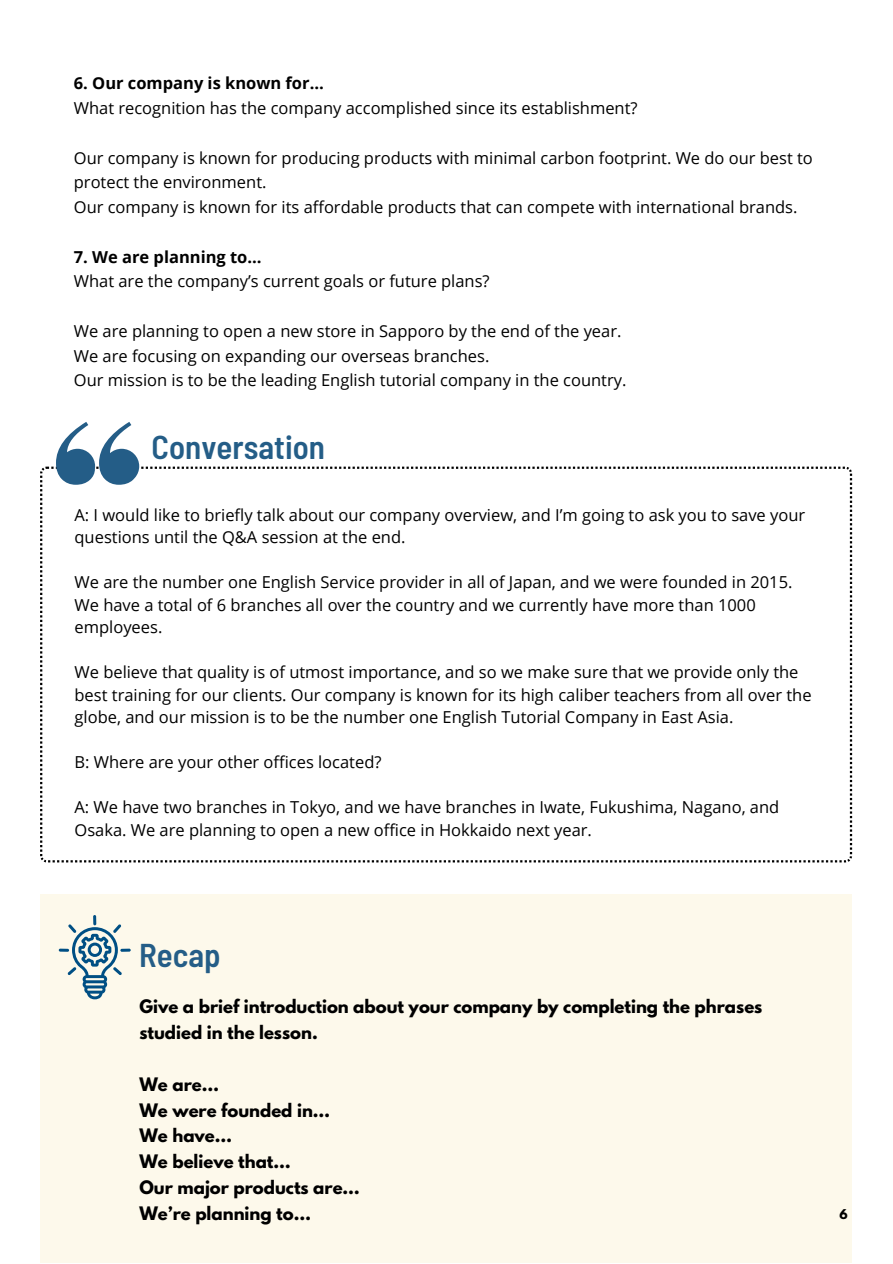
<style>
.page{position:relative;width:893px;height:1264px;background:#fff}
.page>*{position:absolute;margin:0;border:0;box-sizing:border-box;transform-origin:0 0}
.t1{font:600 semi-condensed 32.85px "Barlow";color:#245d87}
.t2{font:16.5px/22.5px "Open Sans";color:#000}
.t3{font:700 16.5px/25.8px "League Spartan";color:#000}
.t4{font:700 16.5px "Open Sans";color:#000}
.t5{font:700 12px "League Spartan";color:#000}
</style>
<div class="page">
<div style="left:40px;top:894px;width:811px;height:368px;background:#fdf9eb"></div>
<svg style="left:40px;top:466px;width:812px;height:396px"></svg>
<svg style="left:56px;top:422px;width:83px;height:63px"></svg>
<svg style="left:59px;top:915px;width:72px;height:84px"></svg>
<p class="t4" style="left:74px;top:72px;width:251px">6. Our company is known for…</p>
<p class="t2" style="left:74px;top:96px;width:565px">What recognition has the company accomplished since its establishment?</p>
<p class="t2" style="left:74px;top:145px;width:740px;line-height:24.8px">Our company is known for producing products with minimal carbon footprint. We do our best to protect the environment.<br>Our company is known for its affordable products that can compete with international brands.</p>
<p class="t4" style="left:74px;top:245px;width:189px">7. We are planning to…</p>
<p class="t2" style="left:74px;top:270px;width:417px">What are the company’s current goals or future plans?</p>
<p class="t2" style="left:74px;top:318px;width:554px;line-height:24.8px">We are planning to open a new store in Sapporo by the end of the year.<br>We are focusing on expanding our overseas branches.<br>Our mission is to be the leading English tutorial company in the country.</p>
<h1 class="t1" style="left:152px;top:426px;width:175px">Conversation</h1>
<p class="t2" style="left:75px;top:503px;width:732px">A: I would like to briefly talk about our company overview, and I’m going to ask you to save your questions until the Q&amp;A session at the end.</p>
<p class="t2" style="left:75px;top:570px;width:719px">We are the number one English Service provider in all of Japan, and we were founded in 2015.<br>We have a total of 6 branches all over the country and we currently have more than 1000 employees.</p>
<p class="t2" style="left:75px;top:660px;width:738px">We believe that quality is of utmost importance, and so we make sure that we provide only the best training for our clients. Our company is known for its high caliber teachers from all over the globe, and our mission is to be the number one English Tutorial Company in East Asia.</p>
<p class="t2" style="left:75px;top:750px;width:308px">B: Where are your other offices located?</p>
<p class="t2" style="left:75px;top:795px;width:706px">A: We have two branches in Tokyo, and we have branches in Iwate, Fukushima, Nagano, and<br>Osaka. We are planning to open a new office in Hokkaido next year.</p>
<h1 class="t1" style="left:139px;top:934px;width:83px">Recap</h1>
<p class="t3" style="left:139px;top:995px;width:624px">Give a brief introduction about your company by completing the phrases studied in the lesson.</p>
<p class="t3" style="left:139px;top:1073px;width:222px">We are…<br>We were founded in…<br>We have…<br>We believe that…<br>Our major products are…<br>We’re planning to…</p>
<p class="t5" style="left:839px;top:1207px;width:10px">6</p>
</div>
